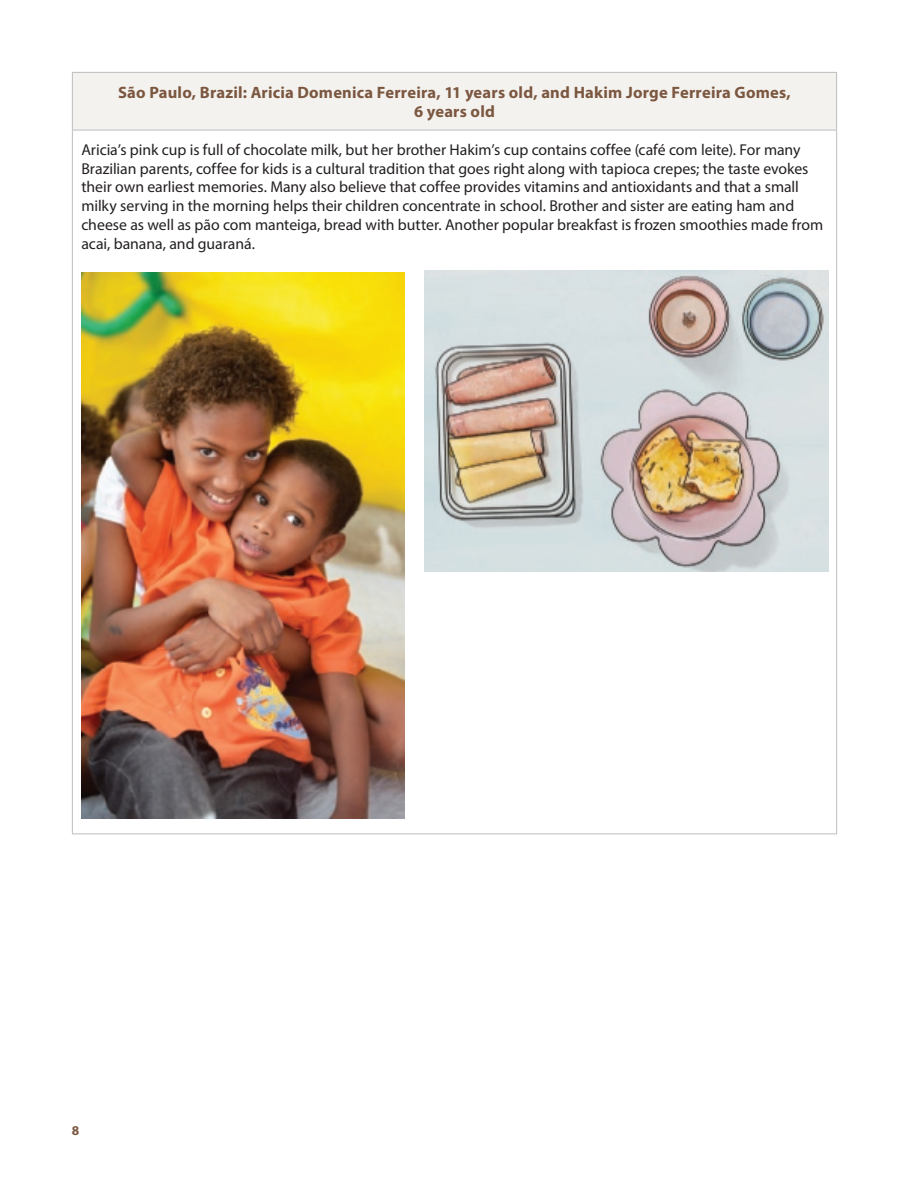
<style>
.page{position:relative;width:918px;height:1188px;background:#fff}
.page>*{position:absolute;margin:0;border:0;box-sizing:border-box;transform-origin:0 0}
.t1{font:700 16.5px/19.8px "Myriad Pro";letter-spacing:.01em;color:#7b5740;text-align:center}
.t2{font:15.75px/18.9px "Myriad Pro";letter-spacing:-.005em;color:#231f20}
.t3{font:700 13.5px "Myriad Pro";color:#7b5740}
</style>
<div class="page">
<div style="left:72px;top:72px;width:765px;height:58px;background:#f4f2ef"></div>
<hr style="left:72px;top:72px;width:765px;height:1px;background:#bcbdc0">
<hr style="left:72px;top:73px;width:1px;height:57px;background:#bcbdc0">
<hr style="left:836px;top:73px;width:1px;height:57px;background:#bcbdc0">
<hr style="left:72px;top:130px;width:765px;height:1px;background:#bcbdc0">
<hr style="left:72px;top:130px;width:1px;height:703px;background:#bcbdc0">
<hr style="left:836px;top:130px;width:1px;height:703px;background:#bcbdc0">
<hr style="left:72px;top:833px;width:765px;height:1px;background:#bcbdc0">
<img style="left:81px;top:273px;width:324px;height:546px">
<img style="left:424px;top:271px;width:405px;height:300px">
<p class="t1" style="left:118px;top:83px;width:674px">São Paulo, Brazil: Aricia Domenica Ferreira, 11 years old, and Hakim Jorge Ferreira Gomes,<br>6 years old</p>
<p class="t2" style="left:81px;top:141px;width:743px">Aricia’s pink cup is full of chocolate milk, but her brother Hakim’s cup contains coffee (café com leite). For many Brazilian parents, coffee for kids is a cultural tradition that goes right along with tapioca crepes; the taste evokes their own earliest memories. Many also believe that coffee provides vitamins and antioxidants and that a small milky serving in the morning helps their children concentrate in school. Brother and sister are eating ham and cheese as well as pão com manteiga, bread with butter. Another popular breakfast is frozen smoothies made from acai, banana, and guaraná.</p>
<p class="t3" style="left:72px;top:1125px;width:9px">8</p>
</div>
